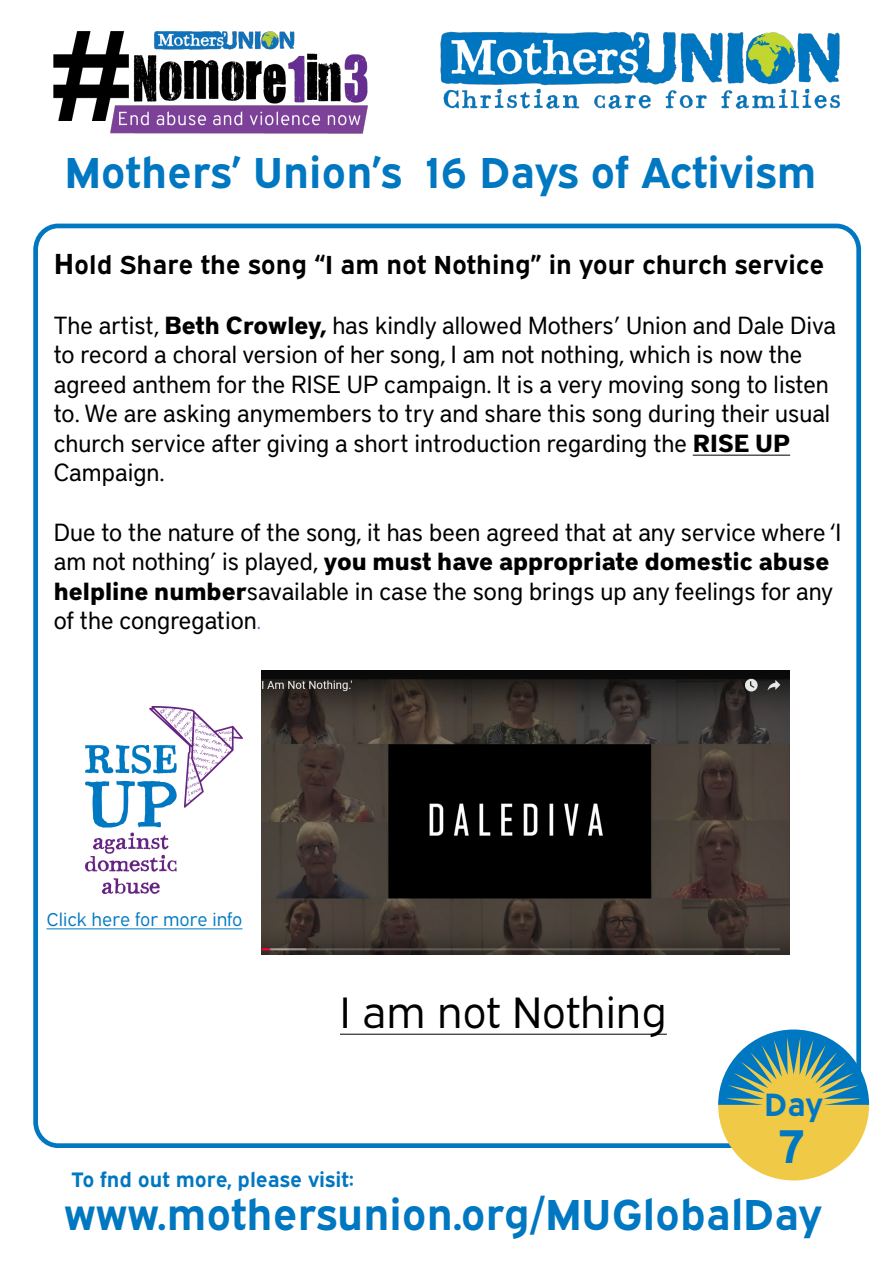
<style>
.page{position:relative;width:894px;height:1263px;background:#fff}
.page>*{position:absolute;margin:0;border:0;box-sizing:border-box;transform-origin:0 0}
.t1{font:700 47.25px "Expressway Rg";color:#0077c1}
.t2{font:44.1px "Expressway Bk";color:#000}
.t3{font:700 43.35px "Expressway Rg";color:#0077c1}
.t4{font:700 32.25px "Expressway Rg";color:#0077c1}
.t5{font:700 26.1px "Expressway Rg";color:#000}
.t6{font:24.6px/29.5px "District Pro";color:#000}
.t7{font:700 21px "Expressway Rg";color:#0077c1}
.t8{font:18.6px "Expressway Bk";color:#0079c1}
.s1{font-size:29.1px}
.s2{font-weight:700}
.s3{font-family:"Expressway Bk";color:#747edb}
</style>
<div class="page">
<div style="left:33px;top:224px;width:828px;height:924px;border:5px solid #0077c1;border-radius:23px"></div>
<img style="left:54px;top:31px;width:314px;height:103px">
<img style="left:441px;top:31px;width:398px;height:77px">
<svg style="left:718px;top:1030px;width:151px;height:150px"></svg>
<hr style="left:693px;top:455px;width:97px;height:1px;background:#000">
<img style="left:261px;top:670px;width:528px;height:285px">
<hr style="left:340px;top:1034px;width:327px;height:1px;background:#000">
<img style="left:85px;top:706px;width:158px;height:187px">
<hr style="left:47px;top:929px;width:195px;height:1px;background:#0079c1">
<h3 class="t3" style="left:64px;top:138px;width:753px">Mothers’ Union’s 16 Days of Activism</h3>
<p class="t5" style="left:54px;top:245px;width:772px"><span class="s1">H</span>old Share the song “I am not Nothing” in your church service</p>
<p class="t6" style="left:54px;top:309px;width:784px">The artist, <span class="s2">Beth Crowley,</span> has kindly allowed Mothers’ Union and Dale Diva to record a choral version of her song, I am not nothing, which is now the agreed anthem for the RISE UP campaign. It is a very moving song to listen to. We are asking anymembers to try and share this song during their usual church service after giving a short introduction regarding the <span class="s2">RISE UP </span>Campaign.</p>
<p class="t6" style="left:54px;top:516px;width:789px">Due to the nature of the song, it has been agreed that at any service where ‘I am not nothing’ is played, <span class="s2">you must have appropriate domestic abuse helpline number</span>savailable in case the song brings up any feelings for any of the congregation<span class="s3">.</span></p>
<p class="t8" style="left:47px;top:905px;width:197px">Click here for more info</p>
<h2 class="t2" style="left:340px;top:978px;width:328px">I am not Nothing</h2>
<h3 class="t4" style="left:764px;top:1079px;width:60px">Day</h3>
<h1 class="t1" style="left:779px;top:1109px;width:27px">7</h1>
<p class="t7" style="left:71px;top:1163px;width:284px">To fnd out more, please visit:</p>
<h3 class="t3" style="left:64px;top:1180px;width:759px">www.mothersunion.org/MUGlobalDay</h3>
</div>
